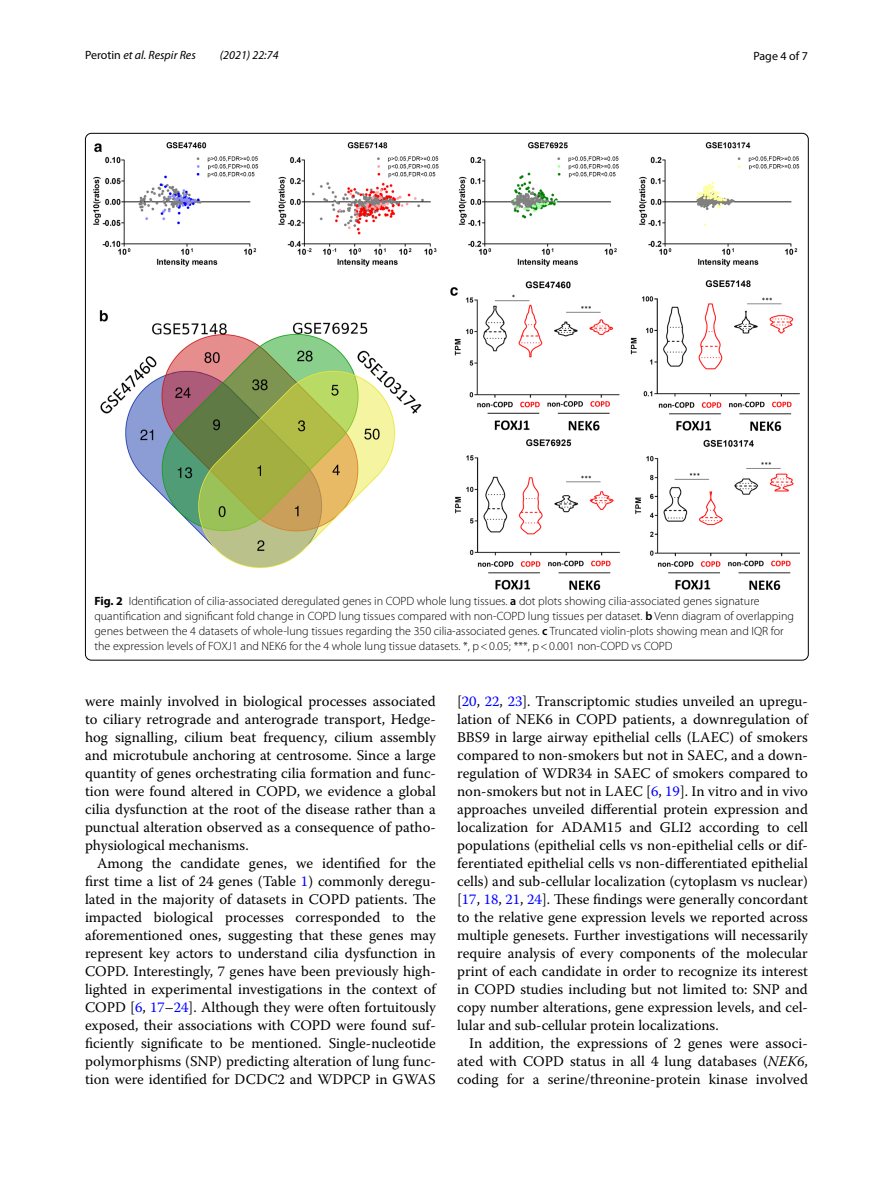
<style>
.page{position:relative;width:893px;height:1187px;background:#fff}
.page>*{position:absolute;margin:0;border:0;box-sizing:border-box;transform-origin:0 0}
.t1{font:14.7px/18px "Warnock Pro";color:#000;text-align:justify}
.t2{font:300 12px/15px "Myriad Pro";color:#000}
.t3{font:italic 12px "Myriad Pro";color:#000}
.t4{font:12px "Myriad Pro";color:#000}
.s1{font-style:normal}
.s2{font-weight:700}
.s3{font-weight:600}
.s4{color:#00f}
.s5{font-style:italic}
</style>
<div class="page">
<img style="left:94px;top:142px;width:706px;height:447px">
<p class="t3" style="left:85px;top:48px;width:112px"><span class="s1">Perotin</span> et al. Respir Res</p>
<p class="t3" style="left:220px;top:48px;width:60px">(2021) 22:74</p>
<p class="t4" style="left:753px;top:48px;width:56px">Page 4 of 7</p>
<p class="t2" style="left:94px;top:593px;width:701px"><span class="s2">Fig. 2</span> Identification of cilia-associated deregulated genes in COPD whole lung tissues. <span class="s3">a</span> dot plots showing cilia-associated genes signature quantification and significant fold change in COPD lung tissues compared with non-COPD lung tissues per dataset. <span class="s3">b</span> Venn diagram of overlapping genes between the 4 datasets of whole-lung tissues regarding the 350 cilia-associated genes. <span class="s3">c</span> Truncated violin-plots showing mean and IQR for the expression levels of FOXJ1 and NEK6 for the 4 whole lung tissue datasets. *, p&lt;0.05; ***, p&lt;0.001 non-COPD vs COPD</p>
<p class="t1" style="left:85px;top:691px;width:352px">were mainly involved in biological processes associated to ciliary retrograde and anterograde transport, Hedge&shy;hog signalling, cilium beat frequency, cilium assembly and microtubule anchoring at centrosome. Since a large quantity of genes orchestrating cilia formation and func&shy;tion were found altered in COPD, we evidence a global cilia dysfunction at the root of the disease rather than a punctual alteration observed as a consequence of patho&shy;physiological mechanisms.</p>
<p class="t1" style="left:85px;top:853px;width:352px;text-indent:12px">Among the candidate genes, we identified for the first time a list of 24 genes (Table <span class="s4">1</span>) commonly deregu&shy;lated in the majority of datasets in COPD patients. The impacted biological processes corresponded to the aforementioned ones, suggesting that these genes may represent key actors to understand cilia dysfunction in COPD. Interestingly, 7 genes have been previously high&shy;lighted in experimental investigations in the context of COPD [<span class="s4">6</span>, <span class="s4">17</span>–<span class="s4">24</span>]. Although they were often fortuitously exposed, their associations with COPD were found suf&shy;ficiently significate to be mentioned. Single-nucleotide polymorphisms (SNP) predicting alteration of lung func&shy;tion were identified for DCDC2 and WDPCP in GWAS</p>
<p class="t1" style="left:457px;top:691px;width:352px">[<span class="s4">20</span>, <span class="s4">22</span>, <span class="s4">23</span>]. Transcriptomic studies unveiled an upregu&shy;lation of NEK6 in COPD patients, a downregulation of BBS9 in large airway epithelial cells (LAEC) of smokers compared to non-smokers but not in SAEC, and a down&shy;regulation of WDR34 in SAEC of smokers compared to non-smokers but not in LAEC [<span class="s4">6</span>, <span class="s4">19</span>]. In vitro and in vivo approaches unveiled differential protein expression and localization for ADAM15 and GLI2 according to cell populations (epithelial cells vs non-epithelial cells or dif&shy;ferentiated epithelial cells vs non-differentiated epithelial cells) and sub-cellular localization (cytoplasm vs nuclear) [<span class="s4">17</span>, <span class="s4">18</span>, <span class="s4">21</span>, <span class="s4">24</span>]. These findings were generally concordant to the relative gene expression levels we reported across multiple genesets. Further investigations will necessarily require analysis of every components of the molecular print of each candidate in order to recognize its interest in COPD studies including but not limited to: SNP and copy number alterations, gene expression levels, and cel&shy;lular and sub-cellular protein localizations.</p>
<p class="t1" style="left:457px;top:1033px;width:352px;text-indent:12px">In addition, the expressions of 2 genes were associ&shy;ated with COPD status in all 4 lung databases (<span class="s5">NEK6</span>, coding for a serine/threonine-protein kinase involved</p>
</div>
